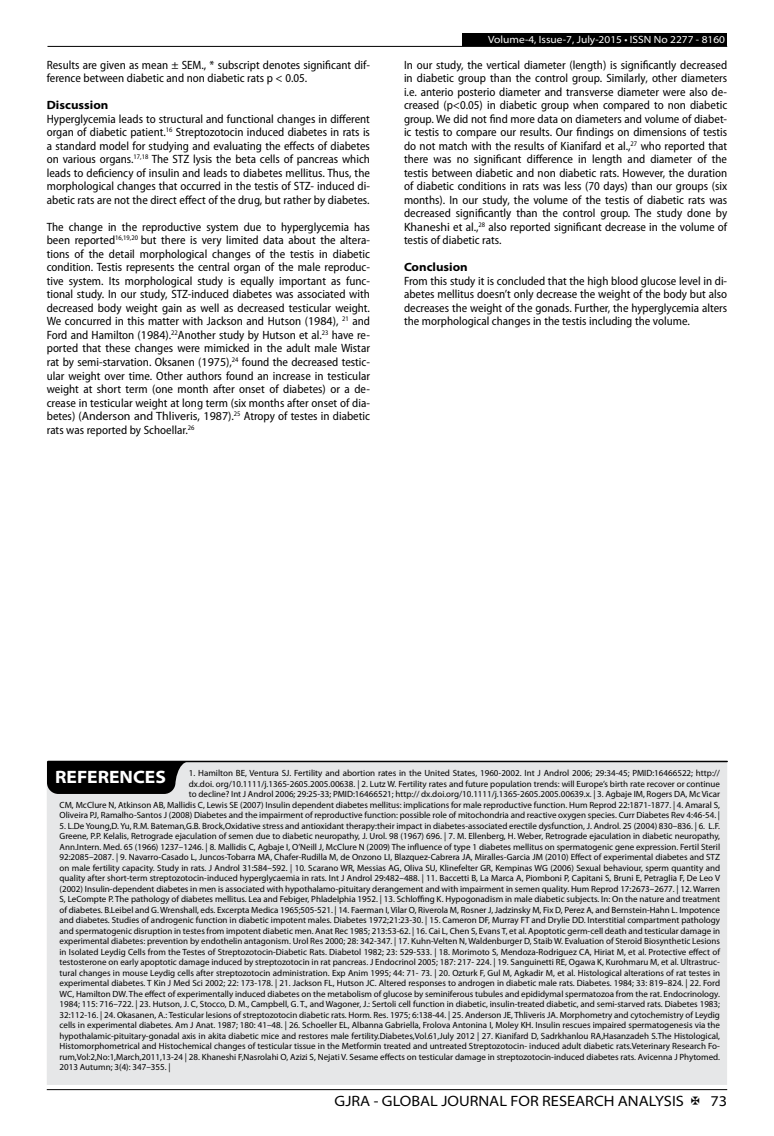
<style>
.page{position:relative;width:774px;height:1136px;background:#fff}
.page>*{position:absolute;margin:0;border:0;box-sizing:border-box;transform-origin:0 0}
.t1{font:700 semi-expanded 18px "Myriad Pro";color:#fff}
.t2{font:semi-expanded 15px "Myriad Pro";color:#000}
.t3{font:semi-condensed 12px/13.5px "Myriad Pro";color:#000;text-align:justify}
.t4{font:700 semi-expanded 12px "Myriad Pro";color:#000}
.t5{font:semi-expanded 10.5px "Myriad Pro";color:#fff}
.t6{font:9px/10.5px "Myriad Pro";color:#000;text-align:right}
.s1{font-stretch:normal}
</style>
<div class="page">
<hr style="left:47px;top:1089px;width:680px;height:1px;background:#000">
<div style="left:462px;top:33px;width:265px;height:13px;background:#000"></div>
<hr style="left:47px;top:46px;width:680px;height:1px;background:#000">
<div style="left:47px;top:761px;width:680px;height:323px;background:#e6e7e8"></div>
<hr style="left:48px;top:760px;width:679px;height:2px;background:#000">
<svg style="left:47px;top:761px;width:142px;height:32px;background:#131314"></svg>
<h3 class="t3" style="left:47px;top:58px;width:325px">Results are given as mean ± SEM., * subscript denotes significant dif&shy;ference between diabetic and non diabetic rats p &lt; 0.05.</h3>
<h3 class="t4" style="left:47px;top:98px;width:63px">Discussion</h3>
<p class="t3" style="left:47px;top:112px;width:325px">Hyperglycemia leads to structural and functional changes in different organ of diabetic patient.<sup>16</sup> Streptozotocin induced diabetes in rats is a standard model for studying and evaluating the effects of diabetes on various organs.<sup>17,18</sup> The STZ lysis the beta cells of pancreas which leads to deficiency of insulin and leads to diabetes mellitus. Thus, the morphological changes that occurred in the testis of STZ- induced di&shy;abetic rats are not the direct effect of the drug, but rather by diabetes.</p>
<p class="t3" style="left:47px;top:220px;width:325px">The change in the reproductive system due to hyperglycemia has been reported<sup>16,19,20</sup> but there is very limited data about the altera&shy;tions of the detail morphological changes of the testis in diabetic condition. Testis represents the central organ of the male reproduc&shy;tive system. Its morphological study is equally important as func&shy;tional study. In our study, STZ-induced diabetes was associated with decreased body weight gain as well as decreased testicular weight.<br>We concurred in this matter with Jackson and Hutson (<span class="s1">1984</span>), <sup>21</sup> and Ford and Hamilton (<span class="s1">1984</span>).<sup>22</sup>Another study by Hutson et al.<sup>23</sup> have re&shy;ported that these changes were mimicked in the adult male Wistar rat by semi-starvation. Oksanen (<span class="s1">1975</span>),<sup>24</sup> found the decreased testic&shy;ular weight over time. Other authors found an increase in testicular weight at short term (one month after onset of diabetes) or a de&shy;crease in testicular weight at long term (six months after onset of dia&shy;betes) (<span class="s1">Anderson and Thliveris, 1987</span>).<sup>25</sup> Atropy of testes in diabetic rats was reported by Schoellar.<sup>26</sup></p>
<p class="t5" style="left:488px;top:34px;width:238px">Volume-4, Issue-7, July-2015 • ISSN No 2277 - 8160</p>
<p class="t3" style="left:404px;top:58px;width:325px">In our study, the vertical diameter (length) is significantly decreased in diabetic group than the control group. Similarly, other diameters i.e. anterio posterio diameter and transverse diameter were also de&shy;creased (p&lt;0.05) in diabetic group when compared to non diabetic group. We did not find more data on diameters and volume of diabet&shy;ic testis to compare our results. Our findings on dimensions of testis do not match with the results of Kianifard et al.,<sup>27</sup> who reported that there was no significant difference in length and diameter of the testis between diabetic and non diabetic rats. However, the duration of diabetic conditions in rats was less (70 days) than our groups (six months). In our study, the volume of the testis of diabetic rats was decreased significantly than the control group. The study done by <span class="s1">Khaneshi</span> et al.,<sup>28</sup> also reported significant decrease in the volume of testis of diabetic rats.</p>
<h3 class="t4" style="left:404px;top:260px;width:65px">Conclusion</h3>
<p class="t3" style="left:404px;top:274px;width:325px">From this study it is concluded that the high blood glucose level in di&shy;abetes mellitus doesn’t only decrease the weight of the body but also decreases the weight of the gonads. Further, the hyperglycemia alters the morphological changes in the testis including the volume.</p>
<p class="t6" style="left:60px;top:768px;width:662px">1. Hamilton BE, Ventura SJ. Fertility and abortion rates in the United States, 1960-2002. Int J Androl 2006; 29:34-45; PMID:16466522; http://<br>dx.doi. org/10.1111/j.1365-2605.2005.00638. | 2. Lutz W. Fertility rates and future population trends: will Europe’s birth rate recover or continue<br>to decline? Int J Androl 2006; 29:25-33; PMID:16466521; http:// dx.doi.org/10.1111/j.1365-2605.2005.00639.x. | 3. Agbaje IM, Rogers DA, Mc Vicar<br>CM, McClure N, Atkinson AB, Mallidis C, Lewis SE (2007) Insulin dependent diabetes mellitus: implications for male reproductive function. Hum Reprod 22:1871-1877. | 4. Amaral S, Oliveira PJ, Ramalho-Santos J (2008) Diabetes and the impairment of reproductive function: possible role of mitochondria and reactive oxygen species. Curr Diabetes Rev 4:46-54. |</p>
<p class="t6" style="left:60px;top:820px;width:662px;text-align:justify">5. L.De Young,D. Yu, R.M. Bateman,G.B. Brock,Oxidative stress and antioxidant therapy:their impact in diabetes-associated erectile dysfunction, J. Androl. 25 (2004) 830–836. | 6. L.F.<br>Greene, P.P. Kelalis, Retrograde ejaculation of semen due to diabetic neuropathy, J. Urol. 98 (1967) 696. | 7. M. Ellenberg, H. Weber, Retrograde ejaculation in diabetic neuropathy, Ann.Intern. Med. 65 (1966) 1237–1246. | 8. Mallidis C, Agbaje I, O’Neill J, McClure N (2009) The influence of type 1 diabetes mellitus on spermatogenic gene expression. Fertil Steril 92:2085–2087. | 9. Navarro-Casado L, Juncos-Tobarra MA, Chafer-Rudilla M, de Onzono LI, Blazquez-Cabrera JA, Miralles-Garcia JM (2010) Effect of experimental diabetes and STZ on male fertility capacity. Study in rats. J Androl 31:584–592. | 10. Scarano WR, Messias AG, Oliva SU, Klinefelter GR, Kempinas WG (2006) Sexual behaviour, sperm quantity and quality after short-term streptozotocin-induced hyperglycaemia in rats. Int J Androl 29:482–488. | 11. Baccetti B, La Marca A, Piomboni P, Capitani S, Bruni E, Petraglia F, De Leo V (2002) Insulin-dependent diabetes in men is associated with hypothalamo-pituitary derangement and with impairment in semen quality. Hum Reprod 17:2673–2677. | 12. Warren S, LeCompte P. The pathology of diabetes mellitus. Lea and Febiger, Phladelphia 1952. | 13. Schloffing K. Hypogonadism in male diabetic subjects. In: On the nature and treatment of diabetes. B.Leibel and G. Wrenshall, eds. Excerpta Medica 1965;505-521. | 14. Faerman I, Vilar O, Riverola M, Rosner J, Jadzinsky M, Fix D, Perez A, and Bernstein-Hahn L. Impotence and diabetes. Studies of androgenic function in diabetic impotent males. Diabetes 1972;21:23-30. | 15. Cameron DF, Murray FT and Drylie DD. Interstitial compartment pathology and spermatogenic disruption in testes from impotent diabetic men. Anat Rec 1985; 213:53-62. | 16. Cai L, Chen S, Evans T, et al. Apoptotic germ-cell death and testicular damage in experimental diabetes: prevention by endothelin antagonism. Urol Res 2000; 28: 342-347. | 17. Kuhn-Velten N, Waldenburger D, Staib W. Evaluation of Steroid Biosynthetic Lesions in Isolated Leydig Cells from the Testes of Streptozotocin-Diabetic Rats. Diabetol 1982; 23: 529-533. | 18. Morimoto S, Mendoza-Rodriguez CA, Hiriat M, et al. Protective effect of testosterone on early apoptotic damage induced by streptozotocin in rat pancreas. J Endocrinol 2005; 187: 217- 224. | 19. Sanguinetti RE, Ogawa K, Kurohmaru M, et al. Ultrastruc&shy;tural changes in mouse Leydig cells after streptozotocin administration. Exp Anim 1995; 44: 71- 73. | 20. Ozturk F, Gul M, Agkadir M, et al. Histological alterations of rat testes in experimental diabetes. T Kin J Med Sci 2002; 22: 173-178. | 21. Jackson FL, Hutson JC. Altered responses to androgen in diabetic male rats. Diabetes. 1984; 33: 819–824. | 22. Ford WC, Hamilton DW. The effect of experimentally induced diabetes on the metabolism of glucose by seminiferous tubules and epididymal spermatozoa from the rat. Endocrinology.<br>1984; 115: 716–722. | 23. Hutson, J. C, Stocco, D. M., Campbell, G. T., and Wagoner, J.: Sertoli cell function in diabetic, insulin-treated diabetic, and semi-starved rats. Diabetes 1983; 32:112-16. | 24. Okasanen, A.: Testicular lesions of streptozotocin diabetic rats. Horm. Res. 1975; 6:138-44. | 25. Anderson JE, Thliveris JA. Morphometry and cytochemistry of Leydig cells in experimental diabetes. Am J Anat. 1987; 180: 41–48. | 26. Schoeller EL, Albanna Gabriella, Frolova Antonina I, Moley KH. Insulin rescues impaired spermatogenesis via the hypothalamic-pituitary-gonadal axis in akita diabetic mice and restores male fertility.Diabetes,Vol.61,July 2012 | 27. Kianifard D, Sadrkhanlou RA,Hasanzadeh S.The Histological, Histomorphometrical and Histochemical changes of testicular tissue in the Metformin treated and untreated Streptozotocin- induced adult diabetic rats.Veterinary Research Fo&shy;rum,Vol:2,No:1,March,2011,13-24 | 28. Khaneshi F,Nasrolahi O, Azizi S, Nejati V. Sesame effects on testicular damage in streptozotocin-induced diabetes rats. Avicenna J Phytomed.<br>2013 Autumn; 3(4): 347–355. |</p>
<h1 class="t1" style="left:55px;top:766px;width:112px">REFERENCES</h1>
<h2 class="t2" style="left:335px;top:1092px;width:351px">GJRA - GLOBAL JOURNAL FOR RESEARCH ANALYSIS</h2>
<h2 class="t2" style="left:710px;top:1092px;width:18px">73</h2>
</div>
